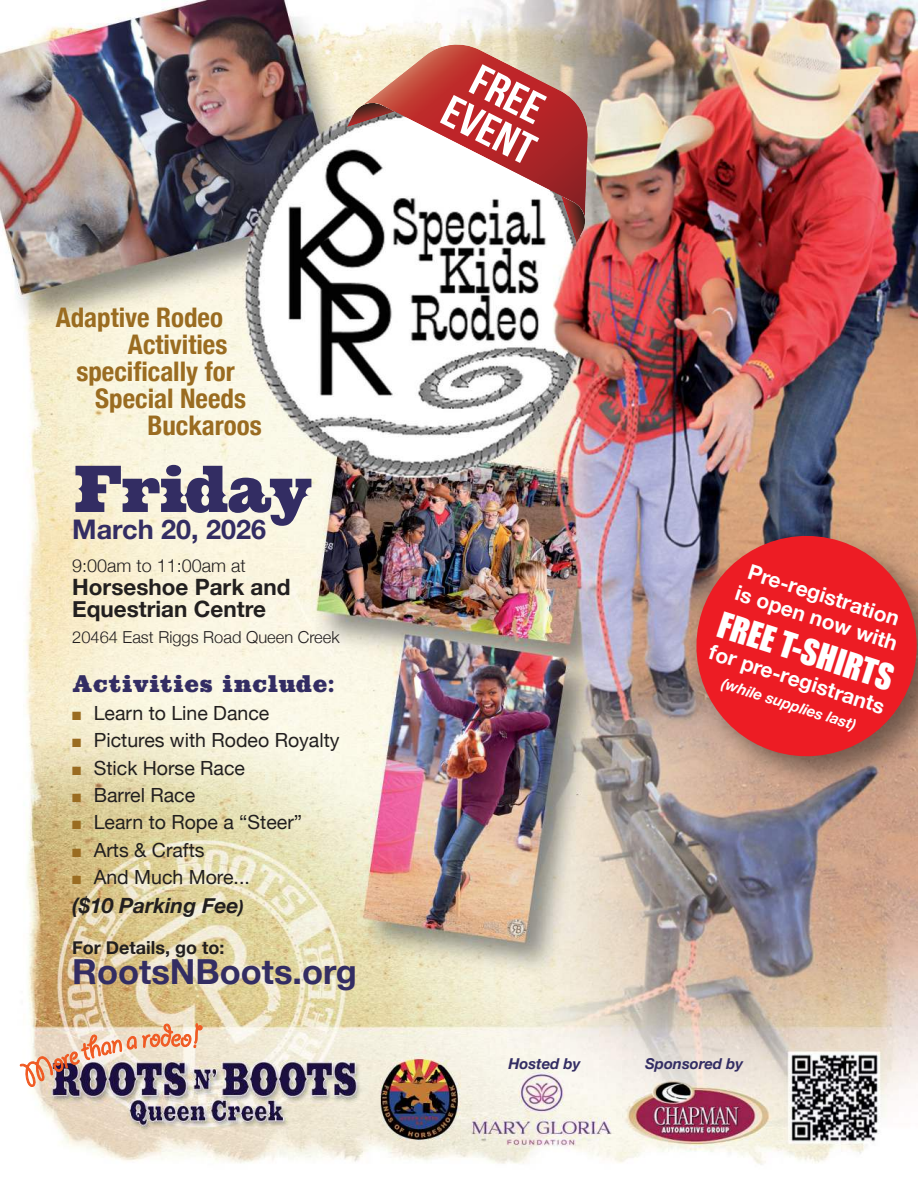
<style>
.page{position:relative;width:918px;height:1188px;background:#fff}
.page>*{position:absolute;margin:0;border:0;box-sizing:border-box;transform-origin:0 0}
.t1{font:66px "Cowboy Western";letter-spacing:-.06em;color:#332d63}
.t2{font:700 34.5px "Helvetica Neue";color:#332d63}
.t3{font:33px "Impact";color:#fff}
.t4{font:700 condensed 27px "Helvetica Neue";color:#9a6c21}
.t5{font:700 27px "Helvetica Neue";color:#332d63}
.t6{font:24px "Cowboy Western";color:#332d63}
.t7{font:700 22.5px/22.5px "Helvetica Neue";color:#221f1f}
.t8{font:700 21px/24px "Helvetica Neue";color:#fff}
.t9{font:italic 700 21px "Helvetica Neue";color:#221f1f}
.t10{font:19.5px "Helvetica Neue";color:#221f1f}
.t11{font:300 18px "Helvetica Neue";color:#221f1f}
.t12{font:700 18px "Helvetica Neue";color:#221f1f}
.t13{font:300 16.5px "Helvetica Neue";color:#221f1f}
.t14{font:italic 700 15px "Helvetica Neue";color:#fff}
.t15{font:italic 700 15px "Helvetica Neue";color:#332d63}
.s1{color:#9a6c21}
.s2{font-size:18px}
</style>
<div class="page">
<img style="left:0;top:0;width:918px;height:1165px">
<img style="left:651px;top:491px;width:267px;height:341px">
<svg style="left:683px;top:523px;width:235px;height:247px;background:#d44141"></svg>
<img style="left:561px;top:218px;width:24px;height:25px">
<img style="left:347px;top:103px;width:47px;height:24px">
<img style="left:534px;top:182px;width:51px;height:36px">
<svg style="left:440px;top:64px;width:107px;height:99px"></svg>
<svg style="left:20px;top:1033px;width:117px;height:132px"></svg>
<svg style="left:143px;top:1023px;width:60px;height:26px;background:#eeb694"></svg>
<h3 class="t4" style="left:56px;top:308px;width:169px">Adaptive Rodeo</h3>
<h3 class="t4" style="left:128px;top:335px;width:101px">Activities</h3>
<h3 class="t4" style="left:76px;top:362px;width:160px">specifically for</h3>
<h3 class="t4" style="left:95px;top:389px;width:152px">Special Needs</h3>
<h3 class="t4" style="left:147px;top:416px;width:116px">Buckaroos</h3>
<h1 class="t1" style="left:72px;top:463px;width:243px">Friday</h1>
<h3 class="t5" style="left:72px;top:519px;width:196px">March 20, 2026</h3>
<p class="t11" style="left:72px;top:559px;width:175px">9:00am to 11:00am at</p>
<p class="t7" style="left:72px;top:578px;width:220px">Horseshoe Park and<br>Equestrian Centre</p>
<p class="t13" style="left:72px;top:631px;width:269px">20464 East Riggs Road Queen Creek</p>
<p class="t6" style="left:72px;top:674px;width:264px">Activities include:</p>
<p class="t10" style="left:72px;top:706px;width:199px"><span class="s1">■</span> Learn to Line Dance</p>
<p class="t10" style="left:72px;top:733px;width:269px"><span class="s1">■</span> Pictures with Rodeo Royalty</p>
<p class="t10" style="left:72px;top:760px;width:174px"><span class="s1">■</span> Stick Horse Race</p>
<p class="t10" style="left:72px;top:788px;width:125px"><span class="s1">■</span> Barrel Race</p>
<p class="t10" style="left:72px;top:815px;width:231px"><span class="s1">■</span> Learn to Rope a ìSteerî</p>
<p class="t10" style="left:72px;top:842px;width:134px"><span class="s1">■</span> Arts &amp; Crafts</p>
<p class="t10" style="left:72px;top:870px;width:179px"><span class="s1">■</span> And Much More...</p>
<p class="t9" style="left:72px;top:896px;width:173px">($10 Parking Fee<span class="s2">)</span></p>
<p class="t12" style="left:72px;top:941px;width:154px">For Details, go to:</p>
<h2 class="t2" style="left:72px;top:959px;width:286px">RootsNBoots.org</h2>
<p class="t8" style="left:747px;top:559px;width:171px;rotate:18deg">Pre-registration is open now with</p>
<h3 class="t3" style="left:725px;top:606px;width:184px;rotate:18deg">FREE T-SHIRTS</h3>
<p class="t8" style="left:713px;top:641px;width:185px;rotate:18deg">for pre-registrants</p>
<p class="t14" style="left:724px;top:676px;width:142px;rotate:18deg">(while supplies last)</p>
<p class="t15" style="left:508px;top:1056px;width:74px">Hosted by</p>
<p class="t15" style="left:645px;top:1056px;width:100px">Sponsored by</p>
</div>
